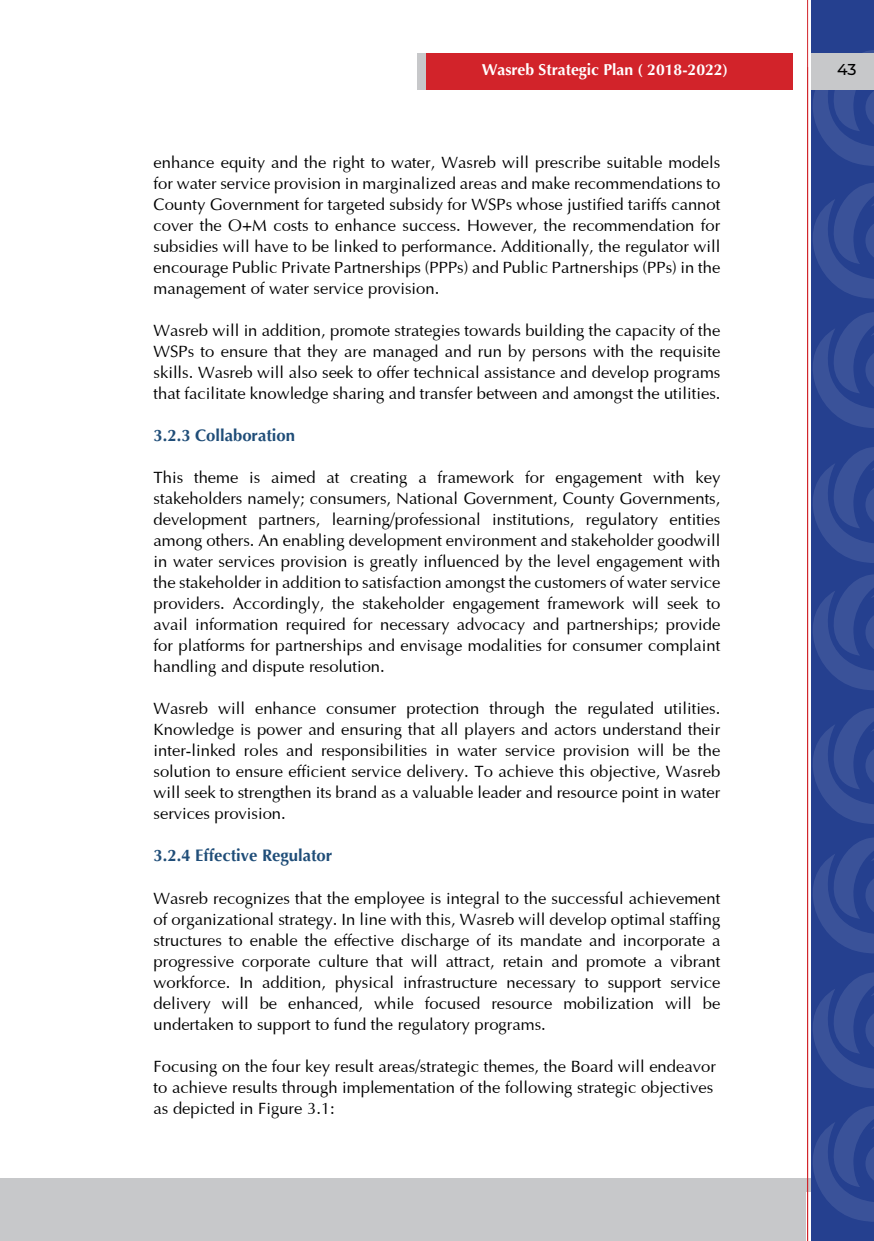
<style>
.page{position:relative;width:874px;height:1241px;background:#fff}
.page>*{position:absolute;margin:0;border:0;box-sizing:border-box;transform-origin:0 0}
.t1{font:16.62px/21px "Optima";color:#000;text-align:justify}
.t2{font:700 16.62px "Optima";color:#1f4d78}
.t3{font:700 15.75px "Optima";color:#fff}
.t4{font:500 15.75px "Montserrat";color:#000}
</style>
<div class="page">
<div style="left:3px;top:1177px;width:812px;height:63px;background:#c7c8ca"></div>
<svg style="left:807px;top:1192px;width:3px;height:48px"></svg>
<svg style="left:807px;top:0;width:2px;height:59px"></svg>
<div style="left:810px;top:0;width:63px;height:1240px;background:#25408f"></div>
<svg style="left:810px;top:48px;width:63px;height:1186px"></svg>
<div style="left:810px;top:53px;width:63px;height:36px;background:#c7c8ca"></div>
<hr style="left:0;top:1177px;width:4px;height:63px;background:#c7c8ca">
<hr style="left:806px;top:0;width:1px;height:1240px;background:#d2232a">
<div style="left:416px;top:53px;width:366px;height:36px;background:#c7c8ca"></div>
<div style="left:426px;top:53px;width:366px;height:36px;background:#d2232a"></div>
<p class="t3" style="left:481px;top:59px;width:247px">Wasreb Strategic Plan ( 2018-2022)</p>
<p class="t4" style="left:836px;top:58px;width:21px">43</p>
<p class="t1" style="left:153px;top:151px;width:568px">enhance equity and the right to water, Wasreb will prescribe suitable models for water service provision in marginalized areas and make recommendations to County Government for targeted subsidy for WSPs whose justified tariffs cannot cover the O+M costs to enhance success. However, the recommendation for subsidies will have to be linked to performance. Additionally, the regulator will encourage Public Private Partnerships (PPPs) and Public Partnerships (PPs) in the management of water service provision.</p>
<p class="t1" style="left:153px;top:319px;width:568px">Wasreb will in addition, promote strategies towards building the capacity of the WSPs to ensure that they are managed and run by persons with the requisite skills. Wasreb will also seek to offer technical assistance and develop programs that facilitate knowledge sharing and transfer between and amongst the utilities.</p>
<p class="t2" style="left:153px;top:425px;width:143px">3.2.3 Collaboration</p>
<p class="t1" style="left:153px;top:466px;width:568px">This theme is aimed at creating a framework for engagement with key stakeholders namely; consumers, National Government, County Governments, development partners, learning/professional institutions, regulatory entities among others. An enabling development environment and stakeholder goodwill in water services provision is greatly influenced by the level engagement with the stakeholder in addition to satisfaction amongst the customers of water service providers. Accordingly, the stakeholder engagement framework will seek to avail information required for necessary advocacy and partnerships; provide for platforms for partnerships and envisage modalities for consumer complaint handling and dispute resolution.</p>
<p class="t1" style="left:153px;top:697px;width:568px">Wasreb will enhance consumer protection through the regulated utilities.<br>Knowledge is power and ensuring that all players and actors understand their inter-linked roles and responsibilities in water service provision will be the solution to ensure efficient service delivery. To achieve this objective, Wasreb will seek to strengthen its brand as a valuable leader and resource point in water services provision.</p>
<p class="t2" style="left:153px;top:845px;width:180px">3.2.4 Effective Regulator</p>
<p class="t1" style="left:153px;top:886px;width:568px">Wasreb recognizes that the employee is integral to the successful achievement of organizational strategy. In line with this, Wasreb will develop optimal staffing structures to enable the effective discharge of its mandate and incorporate a progressive corporate culture that will attract, retain and promote a vibrant workforce. In addition, physical infrastructure necessary to support service delivery will be enhanced, while focused resource mobilization will be undertaken to support to fund the regulatory programs.</p>
<p class="t1" style="left:153px;top:1053px;width:563px;text-align:left">Focusing on the four key result areas/strategic themes, the Board will endeavor to achieve results through implementation of the following strategic objectives as depicted in Figure 3.1:</p>
</div>
